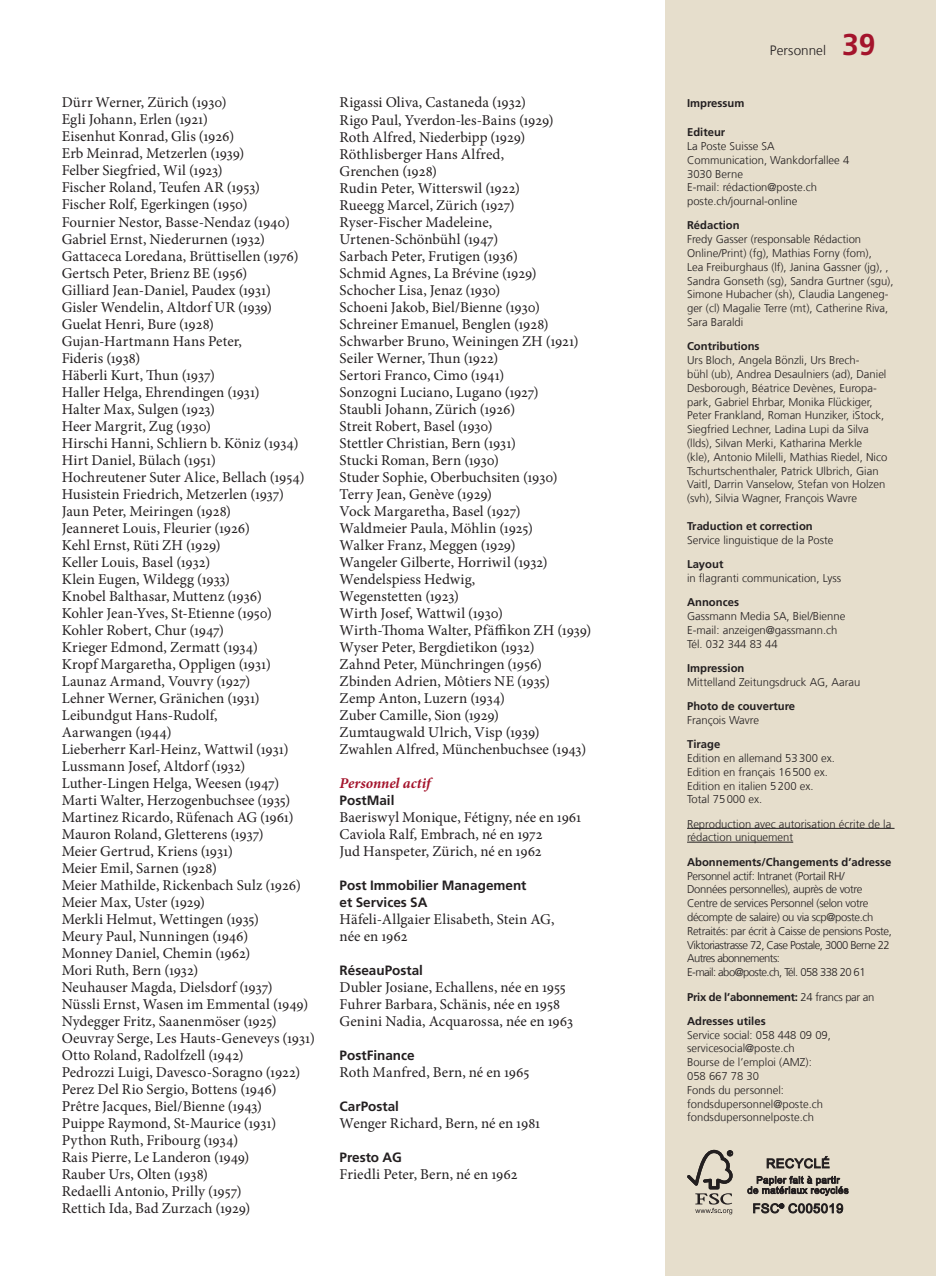
<style>
.page{position:relative;width:936px;height:1276px;background:#fff}
.page>*{position:absolute;margin:0;border:0;box-sizing:border-box;transform-origin:0 0}
.t1{font:700 30px "Frutiger LT Com";color:#a4142c}
.t2{font:15px/17px "Minion Pro";color:#231f20}
.t3{font:italic 700 15px "Minion Pro";letter-spacing:-.005em;color:#a4142c}
.t4{font:700 13.5px/17px "Frutiger LT Com";color:#231f20}
.t5{font:300 13.5px "Frutiger LT Com";letter-spacing:.005em;color:#231f20}
.t6{font:300 11.25px/13.8px "Frutiger LT Com";color:#231f20}
.t7{font:300 11.25px/13.8px "Frutiger LT Com";letter-spacing:-.03em;color:#231f20}
.t8{font:700 11.25px "Frutiger LT Com";color:#231f20}
.t9{font:700 11.25px/24.3px "Frutiger LT Com";letter-spacing:-.025em;color:#231f20}
.s1{font-weight:300}
</style>
<div class="page">
<div style="left:665px;top:0;width:270px;height:1276px;background:#e6decc"></div>
<hr style="left:687px;top:828px;width:207px;height:1px;background:#231f20">
<hr style="left:687px;top:842px;width:106px;height:1px;background:#231f20">
<svg style="left:687px;top:1150px;width:46px;height:64px"></svg>
<svg style="left:766px;top:1156px;width:63px;height:12px"></svg>
<svg style="left:747px;top:1176px;width:101px;height:20px"></svg>
<svg style="left:753px;top:1203px;width:90px;height:10px"></svg>
<p class="t2" style="left:62px;top:94px;width:255px">Dürr Werner, Zürich (1930)<br>Egli Johann, Erlen (1921)<br>Eisenhut Konrad, Glis (1926)<br>Erb Meinrad, Metzerlen (1939)<br>Felber Siegfried, Wil (1923)<br>Fischer Roland, Teufen AR (1953)<br>Fischer Rolf, Egerkingen (1950)<br>Fournier Nestor, Basse-Nendaz (1940)<br>Gabriel Ernst, Niederurnen (1932)<br>Gattaceca Loredana, Brüttisellen (1976)<br>Gertsch Peter, Brienz BE (1956)<br>Gilliard Jean-Daniel, Paudex (1931)<br>Gisler Wendelin, Altdorf UR (1939)<br>Guelat Henri, Bure (1928)<br>Gujan-Hartmann Hans Peter,<br>Fideris (1938)<br>Häberli Kurt, Thun (1937)<br>Haller Helga, Ehrendingen (1931)<br>Halter Max, Sulgen (1923)<br>Heer Margrit, Zug (1930)<br>Hirschi Hanni, Schliern b. Köniz (1934)<br>Hirt Daniel, Bülach (1951)<br>Hochreutener Suter Alice, Bellach (1954)<br>Husistein Friedrich, Metzerlen (1937)<br>Jaun Peter, Meiringen (1928)<br>Jeanneret Louis, Fleurier (1926)<br>Kehl Ernst, Rüti ZH (1929)<br>Keller Louis, Basel (1932)<br>Klein Eugen, Wildegg (1933)<br>Knobel Balthasar, Muttenz (1936)<br>Kohler Jean-Yves, St-Etienne (1950)<br>Kohler Robert, Chur (1947)<br>Krieger Edmond, Zermatt (1934)<br>Kropf Margaretha, Oppligen (1931)<br>Launaz Armand, Vouvry (1927)<br>Lehner Werner, Gränichen (1931)<br>Leibundgut Hans-Rudolf,<br>Aarwangen (1944)<br>Lieberherr Karl-Heinz, Wattwil (1931)<br>Lussmann Josef, Altdorf (1932)<br>Luther-Lingen Helga, Weesen (1947)<br>Marti Walter, Herzogenbuchsee (1935)<br>Martinez Ricardo, Rüfenach AG (1961)<br>Mauron Roland, Gletterens (1937)<br>Meier Gertrud, Kriens (1931)<br>Meier Emil, Sarnen (1928)<br>Meier Mathilde, Rickenbach Sulz (1926)<br>Meier Max, Uster (1929)<br>Merkli Helmut, Wettingen (1935)<br>Meury Paul, Nunningen (1946)<br>Monney Daniel, Chemin (1962)<br>Mori Ruth, Bern (1932)<br>Neuhauser Magda, Dielsdorf (1937)<br>Nüssli Ernst, Wasen im Emmental (1949)<br>Nydegger Fritz, Saanenmöser (1925)<br>Oeuvray Serge, Les Hauts-Geneveys (1931)<br>Otto Roland, Radolfzell (1942)<br>Pedrozzi Luigi, Davesco-Soragno (1922)<br>Perez Del Rio Sergio, Bottens (1946)<br>Prêtre Jacques, Biel/Bienne (1943)<br>Puippe Raymond, St-Maurice (1931)<br>Python Ruth, Fribourg (1934)<br>Rais Pierre, Le Landeron (1949)<br>Rauber Urs, Olten (1938)<br>Redaelli Antonio, Prilly (1957)<br>Rettich Ida, Bad Zurzach (1929)</p>
<p class="t2" style="left:339px;top:94px;width:253px">Rigassi Oliva, Castaneda (1932)<br>Rigo Paul, Yverdon-les-Bains (1929)<br>Roth Alfred, Niederbipp (1929)<br>Röthlisberger Hans Alfred,<br>Grenchen (1928)<br>Rudin Peter, Witterswil (1922)<br>Rueegg Marcel, Zürich (1927)<br>Ryser-Fischer Madeleine,<br>Urtenen-Schönbühl (1947)<br>Sarbach Peter, Frutigen (1936)<br>Schmid Agnes, La Brévine (1929)<br>Schocher Lisa, Jenaz (1930)<br>Schoeni Jakob, Biel/Bienne (1930)<br>Schreiner Emanuel, Benglen (1928)<br>Schwarber Bruno, Weiningen ZH (1921)<br>Seiler Werner, Thun (1922)<br>Sertori Franco, Cimo (1941)<br>Sonzogni Luciano, Lugano (1927)<br>Staubli Johann, Zürich (1926)<br>Streit Robert, Basel (1930)<br>Stettler Christian, Bern (1931)<br>Stucki Roman, Bern (1930)<br>Studer Sophie, Oberbuchsiten (1930)<br>Terry Jean, Genève (1929)<br>Vock Margaretha, Basel (1927)<br>Waldmeier Paula, Möhlin (1925)<br>Walker Franz, Meggen (1929)<br>Wangeler Gilberte, Horriwil (1932)<br>Wendelspiess Hedwig,<br>Wegenstetten (1923)<br>Wirth Josef, Wattwil (1930)<br>Wirth-Thoma Walter, Pfäffikon ZH (1939)<br>Wyser Peter, Bergdietikon (1932)<br>Zahnd Peter, Münchringen (1956)<br>Zbinden Adrien, Môtiers NE (1935)<br>Zemp Anton, Luzern (1934)<br>Zuber Camille, Sion (1929)<br>Zumtaugwald Ulrich, Visp (1939)<br>Zwahlen Alfred, Münchenbuchsee (1943)</p>
<p class="t3" style="left:339px;top:772px;width:92px">Personnel actif</p>
<p class="t4" style="left:339px;top:792px;width:56px">PostMail</p>
<p class="t2" style="left:339px;top:809px;width:243px">Baeriswyl Monique, Fétigny, née en 1961<br>Caviola Ralf, Embrach, né en 1972<br>Jud Hanspeter, Zürich, né en 1962</p>
<p class="t4" style="left:339px;top:877px;width:188px">Post Immobilier Management et Services SA</p>
<p class="t2" style="left:339px;top:911px;width:216px">Häfeli-Allgaier Elisabeth, Stein AG, née en 1962</p>
<p class="t4" style="left:339px;top:962px;width:85px">RéseauPostal</p>
<p class="t2" style="left:339px;top:979px;width:235px">Dubler Josiane, Echallens, née en 1955<br>Fuhrer Barbara, Schänis, née en 1958<br>Genini Nadia, Acquarossa, née en 1963</p>
<p class="t4" style="left:339px;top:1047px;width:77px">PostFinance</p>
<p class="t2" style="left:339px;top:1064px;width:191px">Roth Manfred, Bern, né en 1965</p>
<p class="t4" style="left:339px;top:1098px;width:61px">CarPostal</p>
<p class="t2" style="left:339px;top:1115px;width:202px">Wenger Richard, Bern, né en 1981</p>
<p class="t4" style="left:339px;top:1149px;width:64px">Presto AG</p>
<p class="t2" style="left:339px;top:1166px;width:179px">Friedli Peter, Bern, né en 1962</p>
<p class="t5" style="left:769px;top:43px;width:58px">Personnel</p>
<h1 class="t1" style="left:842px;top:27px;width:35px">39</h1>
<p class="t8" style="left:687px;top:97px;width:59px">Impressum</p>
<p class="t8" style="left:687px;top:126px;width:40px">Editeur</p>
<p class="t6" style="left:687px;top:139px;width:164px">La Poste Suisse SA<br>Communication, Wankdorfallee 4<br>3030 Berne<br>E-mail: rédaction@poste.ch poste.ch/journal-online</p>
<p class="t8" style="left:687px;top:219px;width:54px">Rédaction</p>
<p class="t6" style="left:687px;top:232px;width:208px">Fredy Gasser (responsable Rédaction Online/Print) (fg), Mathias Forny (fom),<br>Lea Freiburghaus (lf), Janina Gassner (jg), , Sandra Gonseth (sg), Sandra Gurtner (sgu), Simone Hubacher (sh), Claudia Langeneg&shy;ger (cl) Magalie Terre (mt), Catherine Riva, Sara Baraldi</p>
<p class="t8" style="left:687px;top:340px;width:74px">Contributions</p>
<p class="t6" style="left:687px;top:353px;width:202px">Urs Bloch, Angela Bönzli, Urs Brech-<br>bühl (ub), Andrea Desaulniers (ad), Daniel Desborough, Béatrice Devènes, Europa&shy;park, Gabriel Ehrbar, Monika Flückiger, Peter Frankland, Roman Hunziker, iStock, Siegfried Lechner, Ladina Lupi da Silva (llds), Silvan Merki, Katharina Merkle (kle), Antonio Milelli, Mathias Riedel, Nico Tschurtschenthaler, Patrick Ulbrich, Gian Vaitl, Darrin Vanselow, Stefan von Holzen (svh), Silvia Wagner, François Wavre</p>
<p class="t8" style="left:687px;top:519px;width:127px">Traduction et correction</p>
<p class="t6" style="left:687px;top:533px;width:148px">Service linguistique de la Poste</p>
<p class="t8" style="left:687px;top:557px;width:38px">Layout</p>
<p class="t6" style="left:687px;top:571px;width:155px">in flagranti communication, Lyss</p>
<p class="t8" style="left:687px;top:595px;width:53px">Annonces</p>
<p class="t6" style="left:687px;top:609px;width:160px">Gassmann Media SA, Biel/Bienne<br>E-mail: anzeigen@gassmann.ch<br>Tél. 032 344 83 44</p>
<p class="t8" style="left:687px;top:661px;width:59px">Impression</p>
<p class="t6" style="left:687px;top:675px;width:175px">Mittelland Zeitungsdruck AG, Aarau</p>
<p class="t8" style="left:687px;top:699px;width:109px">Photo de couverture</p>
<p class="t6" style="left:687px;top:713px;width:73px">François Wavre</p>
<p class="t8" style="left:687px;top:737px;width:35px">Tirage</p>
<p class="t6" style="left:687px;top:751px;width:149px">Edition en allemand 53300 ex.<br>Edition en français 16500 ex.<br>Edition en italien 5200 ex.<br>Total 75000 ex.</p>
<p class="t6" style="left:687px;top:817px;width:206px">Reproduction avec autorisation écrite de la rédaction uniquement</p>
<p class="t8" style="left:687px;top:855px;width:206px">Abonnements/Changements d’adresse</p>
<p class="t7" style="left:687px;top:869px;width:206px">Personnel actif: Intranet (Portail RH/<br>Données personnelles), auprès de votre Centre de services Personnel (selon votre décompte de salaire) ou via scp@poste.ch Retraités: par écrit à Caisse de pensions Poste, Viktoriastrasse 72, Case Postale, 3000 Berne 22<br>Autres abonnements:<br>E-mail: abo@poste.ch, Tél. 058 338 20 61</p>
<p class="t9" style="left:687px;top:984px;width:189px">Prix de l’abonnement: <span class="s1">24 francs par an<br></span>Adresses utiles</p>
<p class="t6" style="left:687px;top:1028px;width:145px">Service social: 058 448 09 09, servicesocial@poste.ch<br>Bourse de l’emploi (AMZ):<br>058 667 78 30<br>Fonds du personnel: fondsdupersonnel@poste.ch fondsdupersonnelposte.ch</p>
</div>
